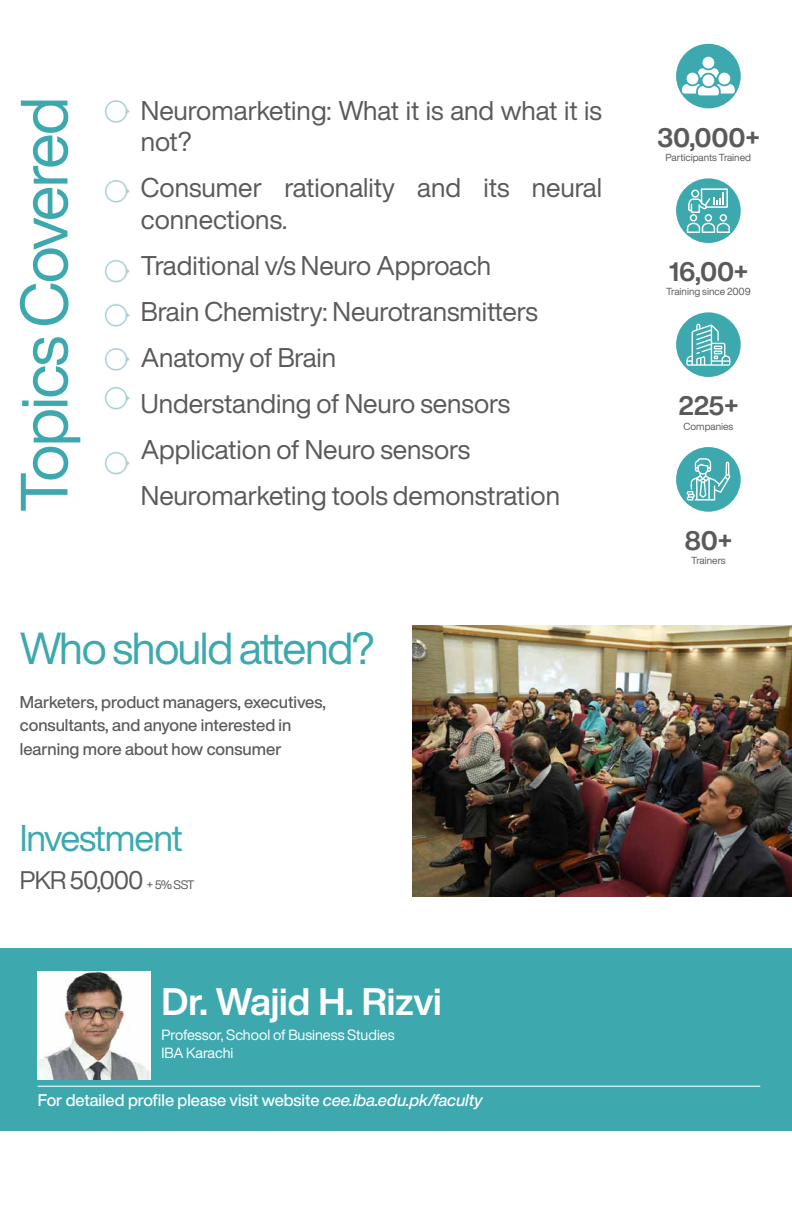
<style>
.page{position:relative;width:792px;height:1224px;background:#fff}
.page>*{position:absolute;margin:0;border:0;box-sizing:border-box;transform-origin:0 0}
.t1{font:44.1px "Helvetica Now Display";letter-spacing:-.03em;color:#3da9af}
.t2{font:700 37.6px "Helvetica Now Display";color:#fff}
.t3{font:36.6px "Helvetica Now Display";letter-spacing:-.035em;color:#3da9af}
.t4{font:26.6px/45.9px "Helvetica Now Display";color:#595a5c}
.t5{font:700 26.3px "Helvetica Now Display";letter-spacing:-.005em;color:#595a5c}
.t6{font:25px "Helvetica Now Display";letter-spacing:-.04em;color:#595a5c}
.t7{font:500 16.8px/23.5px "Helvetica Now Display";color:#595a5c}
.t8{font:500 16.6px "Helvetica Now Display";color:#fff}
.t9{font:14.5px/18.2px "Helvetica Now Display";color:#fff}
.t10{font:10.1px "Helvetica Now Display";color:#595a5c}
.s1{font-size:12.1px}
.s2{font-family:"Helvetica Now Display Med Ita";font-weight:400}
</style>
<div class="page">
<div style="left:0;top:948px;width:792px;height:182px;background:#3da9af"></div>
<img style="left:38px;top:971px;width:113px;height:108px">
<hr style="left:38px;top:1086px;width:722px;height:1px;background:#fff">
<img style="left:412px;top:625px;width:380px;height:272px">
<div style="left:676px;top:44px;width:65px;height:64px;background:#3da9af;border-radius:50%"></div>
<svg style="left:682px;top:84px;width:53px;height:11px"></svg>
<div style="left:718px;top:73px;width:12px;height:11px;background:#fff;border-radius:50%"></div>
<div style="left:687px;top:73px;width:11px;height:11px;background:#fff;border-radius:50%"></div>
<div style="left:703px;top:75px;width:11px;height:11px;background:#fff;border-radius:50%"></div>
<div style="left:703px;top:57px;width:11px;height:12px;background:#fff;border-radius:50%"></div>
<svg style="left:698px;top:68px;width:21px;height:10px"></svg>
<div style="left:676px;top:178px;width:65px;height:65px;background:#3da9af;border-radius:50%"></div>
<svg style="left:687px;top:188px;width:43px;height:45px"></svg>
<div style="left:676px;top:312px;width:65px;height:65px;background:#3da9af;border-radius:50%"></div>
<svg style="left:686px;top:324px;width:44px;height:42px"></svg>
<div style="left:676px;top:447px;width:65px;height:65px;background:#3da9af;border-radius:50%"></div>
<svg style="left:686px;top:458px;width:44px;height:43px"></svg>
<svg style="left:21px;top:337px;width:59px;height:174px"></svg>
<svg style="left:20px;top:101px;width:49px;height:224px"></svg>
<img style="left:112px;top:100px;width:18px;height:23px">
<svg style="left:105px;top:101px;width:24px;height:21px"></svg>
<svg style="left:105px;top:180px;width:24px;height:22px"></svg>
<svg style="left:105px;top:260px;width:24px;height:22px"></svg>
<svg style="left:105px;top:304px;width:24px;height:22px"></svg>
<svg style="left:105px;top:387px;width:24px;height:22px"></svg>
<svg style="left:105px;top:348px;width:24px;height:22px"></svg>
<svg style="left:105px;top:452px;width:24px;height:22px"></svg>
<p class="t4" style="left:141px;top:94px;width:463px;line-height:31.9px">Neuromarketing: What it is and what it is not?</p>
<p class="t4" style="left:141px;top:172px;width:463px;line-height:31.9px">Consumer rationality and its neural connections.</p>
<p class="t4" style="left:141px;top:243px;width:421px">Traditional v/s Neuro Approach<br>Brain Chemistry: Neurotransmitters<br>Anatomy of Brain<br>Understanding of Neuro sensors<br>Application of Neuro sensors<br>Neuromarketing tools demonstration</p>
<h1 class="t1" style="left:20px;top:618px;width:356px">Who should attend?</h1>
<p class="t7" style="left:20px;top:690px;width:308px">Marketers, product managers, executives, consultants, and anyone interested in learning more about how consumer</p>
<h3 class="t3" style="left:20px;top:813px;width:164px">Investment</h3>
<p class="t6" style="left:20px;top:862px;width:176px">PKR 50,000 <span class="s1">+ 5% SST</span></p>
<h2 class="t2" style="left:162px;top:976px;width:282px">Dr. Wajid H. Rizvi</h2>
<p class="t9" style="left:162px;top:1026px;width:235px">Professor, School of Business Studies<br>IBA Karachi</p>
<p class="t8" style="left:38px;top:1089px;width:446px">For detailed profile please visit website <span class="s2">cee.iba.edu.pk/faculty</span></p>
<p class="t5" style="left:657px;top:119px;width:104px">30,000+</p>
<p class="t10" style="left:666px;top:151px;width:87px">Participants Trained</p>
<p class="t5" style="left:669px;top:253px;width:81px">16,00+</p>
<p class="t10" style="left:666px;top:285px;width:86px">Training since 2009</p>
<p class="t5" style="left:678px;top:388px;width:61px">225+</p>
<p class="t10" style="left:683px;top:419px;width:51px">Companies</p>
<p class="t5" style="left:685px;top:522px;width:49px">80+</p>
<p class="t10" style="left:691px;top:554px;width:36px">Trainers</p>
</div>
